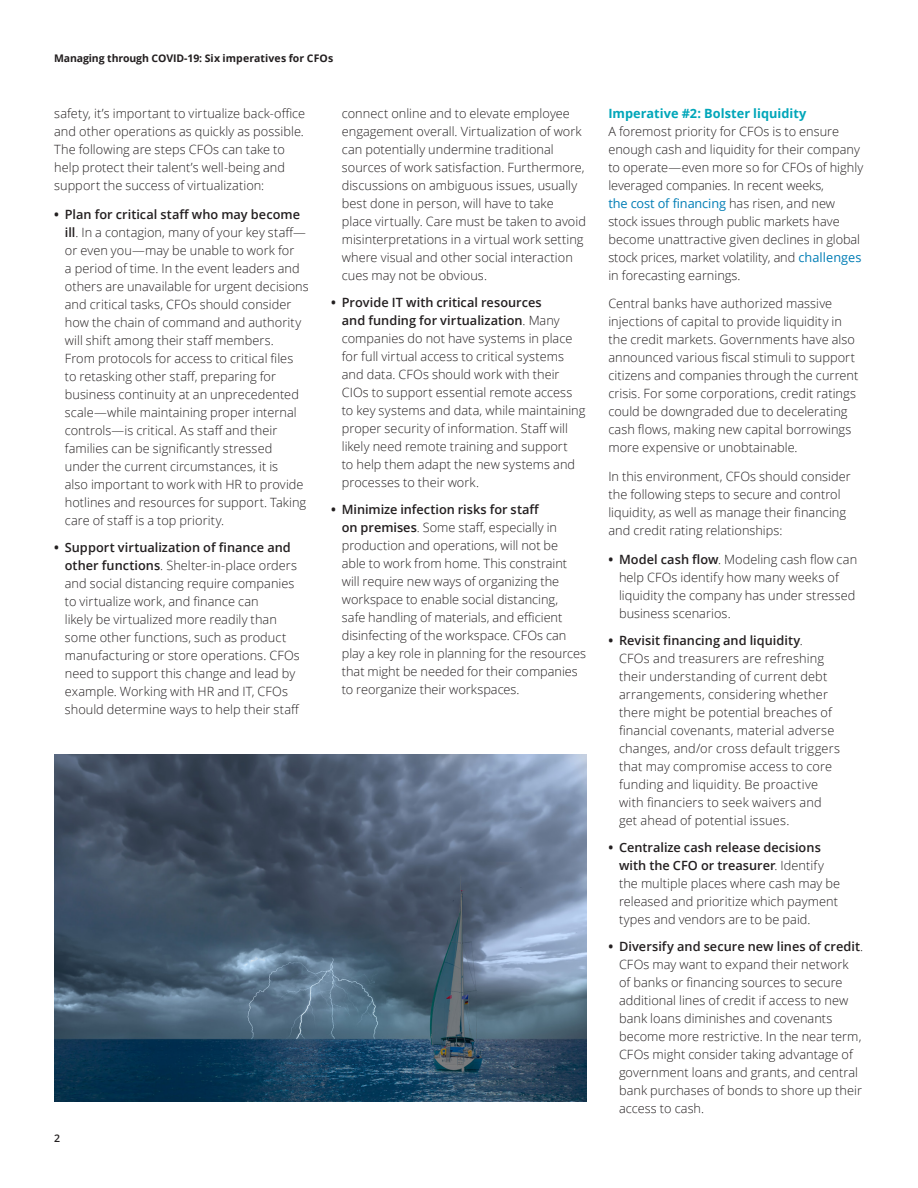
<style>
.page{position:relative;width:918px;height:1188px;background:#fff}
.page>*{position:absolute;margin:0;border:0;box-sizing:border-box;transform-origin:0 0}
.Body_copy__8_5_12pt{font:300 12.75px/18px "Open Sans";letter-spacing:.005em;color:#231f20}
.Story_heading_light{font:700 10.5px "Open Sans";letter-spacing:-.01em;color:#231f20}
.Brochure_title___Lef{font:600 10.5px "Open Sans";color:#231f20}
.s1{font-weight:700}
.s2{font-weight:600}
.s3{font-weight:700;color:#00a6b9}
.s4{font-weight:400;color:#007db5}
</style>
<div class="page">
<img style="left:54px;top:754px;width:533px;height:347px">
<p class="Story_heading_light" style="left:54px;top:51px;width:281px">Managing through COVID-19: Six imperatives for CFOs</p>
<p class="Body_copy__8_5_12pt" style="left:54px;top:104px;width:253px">safety, it’s important to virtualize back-office and other operations as quickly as possible.<br>The following are steps CFOs can take to help protect their talent’s well-being and support the success of virtualization:</p>
<p class="Body_copy__8_5_12pt" style="left:65px;top:205px;width:245px;text-indent:-11px"><span class="s1">•</span> <span class="s2">Plan for critical staff who may become ill</span>. In a contagion, many of your key staff— or even you—may be unable to work for<br>a period of time. In the event leaders and others are unavailable for urgent decisions and critical tasks, CFOs should consider how the chain of command and authority will shift among their staff members.<br>From protocols for access to critical files<br>to retasking other staff, preparing for business continuity at an unprecedented scale—while maintaining proper internal controls—is critical. As staff and their families can be significantly stressed under the current circumstances, it is<br>also important to work with HR to provide hotlines and resources for support. Taking care of staff is a top priority.</p>
<p class="Body_copy__8_5_12pt" style="left:65px;top:538px;width:237px;text-indent:-11px"><span class="s1">•</span> <span class="s2">Support virtualization of finance and other functions</span>. Shelter-in-place orders and social distancing require companies to virtualize work, and finance can<br>likely be virtualized more readily than some other functions, such as product manufacturing or store operations. CFOs need to support this change and lead by example. Working with HR and IT, CFOs should determine ways to help their staff</p>
<p class="Body_copy__8_5_12pt" style="left:342px;top:104px;width:246px">connect online and to elevate employee engagement overall. Virtualization of work can potentially undermine traditional sources of work satisfaction. Furthermore, discussions on ambiguous issues, usually best done in person, will have to take place virtually. Care must be taken to avoid misinterpretations in a virtual work setting where visual and other social interaction cues may not be obvious.</p>
<p class="Body_copy__8_5_12pt" style="left:342px;top:293px;width:245px;text-indent:-11px"><span class="s1">•</span> <span class="s2">Provide IT with critical resources<br>and funding for virtualization</span>. Many companies do not have systems in place for full virtual access to critical systems and data. CFOs should work with their CIOs to support essential remote access to key systems and data, while maintaining proper security of information. Staff will likely need remote training and support<br>to help them adapt the new systems and processes to their work.</p>
<p class="Body_copy__8_5_12pt" style="left:342px;top:500px;width:246px;text-indent:-11px"><span class="s1">•</span> <span class="s2">Minimize infection risks for staff<br>on premises</span>. Some staff, especially in production and operations, will not be<br>able to work from home. This constraint will require new ways of organizing the workspace to enable social distancing,<br>safe handling of materials, and efficient disinfecting of the workspace. CFOs can play a key role in planning for the resources that might be needed for their companies to reorganize their workspaces.</p>
<p class="Brochure_title___Lef" style="left:54px;top:1131px;width:7px">2</p>
<p class="Body_copy__8_5_12pt" style="left:608px;top:104px;width:257px"><span class="s3">Imperative #2: Bolster liquidity<br></span>A foremost priority for CFOs is to ensure enough cash and liquidity for their company to operate—even more so for CFOs of highly leveraged companies. In recent weeks,<br><span class="s4">the cost of financing</span> has risen, and new stock issues through public markets have become unattractive given declines in global stock prices, market volatility, and <span class="s4">challenges </span>in forecasting earnings.</p>
<p class="Body_copy__8_5_12pt" style="left:608px;top:295px;width:252px">Central banks have authorized massive injections of capital to provide liquidity in the credit markets. Governments have also announced various fiscal stimuli to support citizens and companies through the current crisis. For some corporations, credit ratings could be downgraded due to decelerating cash flows, making new capital borrowings more expensive or unobtainable.</p>
<p class="Body_copy__8_5_12pt" style="left:608px;top:467px;width:244px">In this environment, CFOs should consider the following steps to secure and control liquidity, as well as manage their financing and credit rating relationships:</p>
<p class="Body_copy__8_5_12pt" style="left:619px;top:550px;width:240px;text-indent:-11px"><span class="s1">•</span> <span class="s2">Model cash flow</span>. Modeling cash flow can help CFOs identify how many weeks of liquidity the company has under stressed business scenarios.</p>
<p class="Body_copy__8_5_12pt" style="left:619px;top:631px;width:222px;text-indent:-11px"><span class="s1">•</span> <span class="s2">Revisit financing and liquidity</span>.<br>CFOs and treasurers are refreshing their understanding of current debt arrangements, considering whether there might be potential breaches of financial covenants, material adverse changes, and/or cross default triggers that may compromise access to core funding and liquidity. Be proactive with financiers to seek waivers and get ahead of potential issues.</p>
<p class="Body_copy__8_5_12pt" style="left:619px;top:838px;width:223px;text-indent:-11px"><span class="s1">•</span> <span class="s2">Centralize cash release decisions with the CFO or treasurer</span>. Identify the multiple places where cash may be released and prioritize which payment types and vendors are to be paid.</p>
<p class="Body_copy__8_5_12pt" style="left:619px;top:937px;width:246px;text-indent:-11px"><span class="s1">•</span> <span class="s2">Diversify and secure new lines of credit</span>.<br>CFOs may want to expand their network<br>of banks or financing sources to secure additional lines of credit if access to new bank loans diminishes and covenants become more restrictive. In the near term, CFOs might consider taking advantage of government loans and grants, and central bank purchases of bonds to shore up their access to cash.</p>
</div>
